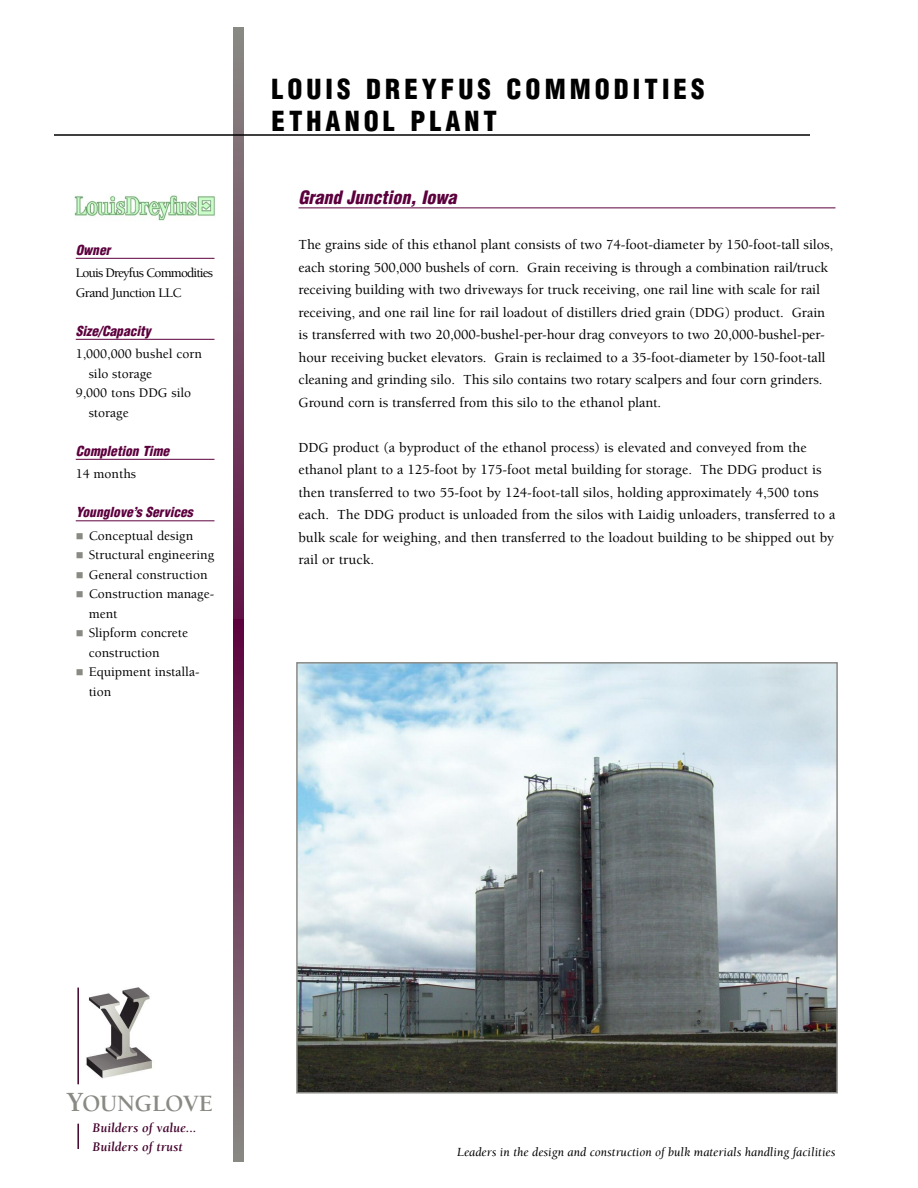
<style>
.page{position:relative;width:918px;height:1188px;background:#fff}
.page>*{position:absolute;margin:0;border:0;box-sizing:border-box;transform-origin:0 0}
.t1{font:900 condensed 27px/32.4px "Helvetica";letter-spacing:.15em;color:#000}
.t2{font:700 24px "Berkeley";letter-spacing:-.01em;color:#898a84}
.t3{font:italic 900 condensed 18px "Helvetica";color:#5c003d}
.t4{font:500 14.25px/22.5px "Berkeley";letter-spacing:-.005em;color:#000}
.t5{font:500 13.5px/19.5px "Berkeley";color:#000}
.t6{font:italic 900 condensed 13.5px "Helvetica";color:#5c003d}
.t7{font:500 13.5px/19.5px "Berkeley";letter-spacing:-.06em;color:#000}
.t8{font:italic 700 13.5px/19.5px "Berkeley";color:#42002b}
.t9{font:italic 12.75px "Berkeley";color:#000}
.s1{color:#898a84}
.s2{font-size:28.5px}
</style>
<div class="page">
<hr style="left:298px;top:208px;width:538px;height:1px;background:#5c003d">
<svg style="left:233px;top:27px;width:11px;height:592px"></svg>
<svg style="left:233px;top:619px;width:11px;height:543px"></svg>
<hr style="left:54px;top:134px;width:756px;height:2px;background:#000">
<hr style="left:76px;top:258px;width:138px;height:1px;background:#5c003d">
<hr style="left:76px;top:339px;width:138px;height:1px;background:#5c003d">
<hr style="left:76px;top:459px;width:138px;height:1px;background:#5c003d">
<hr style="left:76px;top:520px;width:138px;height:1px;background:#5c003d">
<img style="left:86px;top:987px;width:66px;height:92px">
<hr style="left:77px;top:988px;width:2px;height:96px;background:#42002b">
<hr style="left:77px;top:1124px;width:2px;height:25px;background:#42002b">
<img style="left:299px;top:665px;width:536px;height:426px">
<div style="left:296px;top:662px;width:542px;height:432px;border:2px solid #898a84"></div>
<img style="left:74px;top:195px;width:142px;height:26px">
<p class="t6" style="left:76px;top:244px;width:36px">Owner</p>
<p class="t7" style="left:76px;top:264px;width:139px">Louis Dreyfus Commodities<br>Grand Junction LLC</p>
<p class="t6" style="left:76px;top:326px;width:76px">Size/Capacity</p>
<p class="t5" style="left:76px;top:345px;width:128px">1,000,000 bushel corn</p>
<p class="t5" style="left:89px;top:365px;width:65px">silo storage</p>
<p class="t5" style="left:76px;top:384px;width:117px">9,000 tons DDG silo</p>
<p class="t5" style="left:89px;top:404px;width:41px">storage</p>
<p class="t6" style="left:76px;top:446px;width:95px">Completion Time</p>
<p class="t5" style="left:76px;top:465px;width:62px">14 months</p>
<p class="t6" style="left:76px;top:507px;width:119px">Younglove’s Services</p>
<p class="t5" style="left:76px;top:527px;width:119px"><span class="s1">■</span> Conceptual design</p>
<p class="t5" style="left:76px;top:546px;width:140px"><span class="s1">■</span> Structural engineering</p>
<p class="t5" style="left:76px;top:566px;width:133px"><span class="s1">■</span> General construction</p>
<p class="t5" style="left:89px;top:585px;width:127px;text-indent:-13px"><span class="s1">■</span> Construction manage&shy;ment</p>
<p class="t5" style="left:89px;top:624px;width:101px;text-indent:-13px"><span class="s1">■</span> Slipform concrete construction</p>
<p class="t5" style="left:89px;top:663px;width:112px;text-indent:-13px"><span class="s1">■</span> Equipment installa&shy;tion</p>
<h1 class="t1" style="left:271px;top:75px;width:435px">LOUIS DREYFUS COMMODITIES<br>ETHANOL PLANT</h1>
<p class="t3" style="left:298px;top:190px;width:159px">Grand Junction, Iowa</p>
<p class="t4" style="left:298px;top:234px;width:536px">The grains side of this ethanol plant consists of two 74-foot-diameter by 150-foot-tall silos, each storing 500,000 bushels of corn. Grain receiving is through a combination rail/truck receiving building with two driveways for truck receiving, one rail line with scale for rail receiving, and one rail line for rail loadout of distillers dried grain (DDG) product. Grain is transferred with two 20,000-bushel-per-hour drag conveyors to two 20,000-bushel-per&shy;hour receiving bucket elevators. Grain is reclaimed to a 35-foot-diameter by 150-foot-tall cleaning and grinding silo. This silo contains two rotary scalpers and four corn grinders.<br>Ground corn is transferred from this silo to the ethanol plant.</p>
<p class="t4" style="left:298px;top:437px;width:538px">DDG product (a byproduct of the ethanol process) is elevated and conveyed from the ethanol plant to a 125-foot by 175-foot metal building for storage. The DDG product is then transferred to two 55-foot by 124-foot-tall silos, holding approximately 4,500 tons each. The DDG product is unloaded from the silos with Laidig unloaders, transferred to a bulk scale for weighing, and then transferred to the loadout building to be shipped out by rail or truck.</p>
<h2 class="t2" style="left:67px;top:1094px;width:148px"><span class="s2">Y</span>OUNGLOVE</h2>
<p class="t8" style="left:92px;top:1119px;width:106px">Builders of value...<br>Builders of trust</p>
<p class="t9" style="left:457px;top:1147px;width:380px">Leaders in the design and construction of bulk materials handling facilities</p>
</div>
